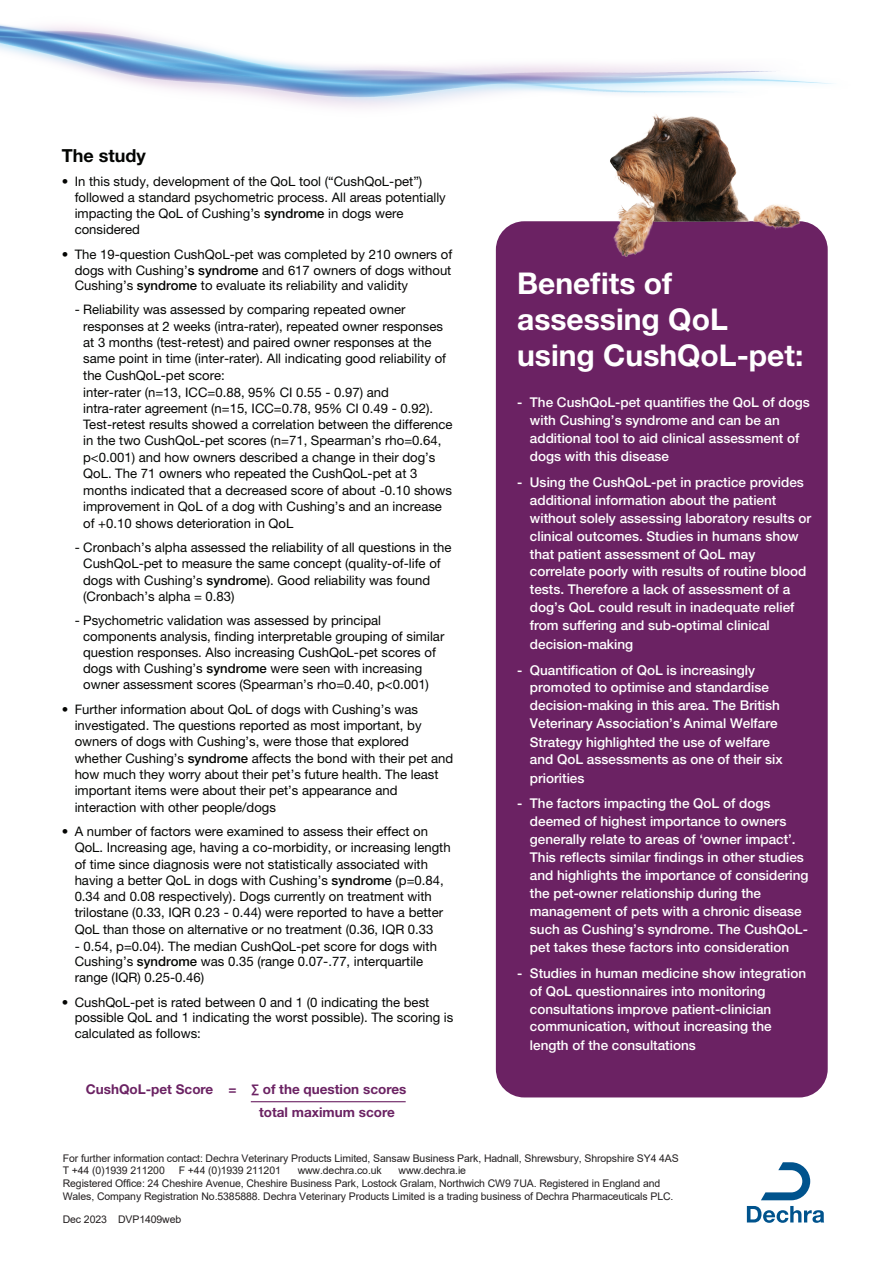
<style>
.page{position:relative;width:892px;height:1267px;background:#fff}
.page>*{position:absolute;margin:0;border:0;box-sizing:border-box;transform-origin:0 0}
.t1{font:700 30px/36px "Helvetica Neue LT Std";color:#fff}
.t2{font:700 18px "Helvetica Neue LT Std";color:#040503}
.t3{font:500 13.5px/18px "Helvetica Neue LT Std";color:#fff}
.t4{font:700 13.5px "Helvetica Neue LT Std";color:#6b2263}
.t5{font:13.2px/16.5px "Helvetica Neue LT Std";color:#040503}
.Body_White{font:10.5px/12.6px "Arial";letter-spacing:-.01em;color:#231f20}
.s1{font-weight:500}
.s2{font-weight:500;color:#000}
</style>
<div class="page">
<img style="left:0;top:24px;width:833px;height:84px">
<svg style="left:761px;top:1162px;width:49px;height:38px"></svg>
<svg style="left:746px;top:1206px;width:78px;height:16px"></svg>
<div style="left:496px;top:221px;width:331px;height:876px;background:#6b2263;border-radius:28px"></div>
<img style="left:598px;top:114px;width:209px;height:143px">
<hr style="left:251px;top:1101px;width:154px;height:1px;background:#6b2263">
<p class="t2" style="left:62px;top:144px;width:86px">The study</p>
<p class="t5" style="left:75px;top:173px;width:372px;line-height:16px;text-indent:-13px">• In this study, development of the QoL tool (“CushQoL-pet”) followed a standard psychometric process. All areas potentially impacting the QoL of Cushing’s <span class="s1">syndrome</span> in dogs were considered</p>
<p class="t5" style="left:75px;top:246px;width:379px;line-height:15.6px;text-align:justify;text-indent:-13px">• The 19-question CushQoL-pet was completed by 210 owners of dogs with Cushing’<span class="s2">s syndrome</span> and 617 owners of dogs without Cushing’s <span class="s1">syndrome</span> to evaluate its reliability and validity</p>
<p class="t5" style="left:83px;top:301px;width:371px;text-indent:-9px">- Reliability was assessed by comparing repeated owner responses at 2 weeks (intra-rater), repeated owner responses at 3 months (test-retest) and paired owner responses at the same point in time (inter-rater). All indicating good reliability of the CushQoL-pet score:<br>inter-rater (n=13, ICC=0.88, 95% CI 0.55 - 0.97) and<br>intra-rater agreement (n=15, ICC=0.78, 95% CI 0.49 - 0.92).<br>Test-retest results showed a correlation between the difference in the two CushQoL-pet scores (n=71, Spearman’s rho=0.64, p&lt;0.001) and how owners described a change in their dog’s QoL. The 71 owners who repeated the CushQoL-pet at 3 months indicated that a decreased score of about -0.10 shows improvement in QoL of a dog with Cushing’s and an increase of +0.10 shows deterioration in QoL</p>
<p class="t5" style="left:83px;top:539px;width:370px;line-height:16px;text-indent:-9px">- Cronbach’s alpha assessed the reliability of all questions in the CushQoL-pet to measure the same concept (quality-of-life of dogs with Cushing’s <span class="s1">syndrome</span>). Good reliability was found (Cronbach’s alpha = 0.83)</p>
<p class="t5" style="left:83px;top:612px;width:363px;line-height:16px;text-indent:-9px">- Psychometric validation was assessed by principal components analysis, finding interpretable grouping of similar question responses. Also increasing CushQoL-pet scores of dogs with Cushing’s <span class="s1">syndrome</span> were seen with increasing owner assessment scores (Spearman’s rho=0.40, p&lt;0.001)</p>
<p class="t5" style="left:75px;top:701px;width:380px;text-indent:-13px">• Further information about QoL of dogs with Cushing’s was investigated. The questions reported as most important, by owners of dogs with Cushing’s, were those that explored whether Cushing’s <span class="s1">syndrome</span> affects the bond with their pet and how much they worry about their pet’s future health. The least important items were about their pet’s appearance and interaction with other people/dogs</p>
<p class="t5" style="left:75px;top:823px;width:377px;text-indent:-13px">• A number of factors were examined to assess their effect on QoL. Increasing age, having a co-morbidity, or increasing length of time since diagnosis were not statistically associated with having a better QoL in dogs with Cushing’s <span class="s1">syndrome</span> (p=0.84, 0.34 and 0.08 respectively). Dogs currently on treatment with trilostane (0.33, IQR 0.23 - 0.44) were reported to have a better QoL than those on alternative or no treatment (0.36, IQR 0.33</p>
<p class="t5" style="left:75px;top:938px;width:364px;line-height:15.6px">- 0.54, p=0.04). The median CushQoL-pet score for dogs with<br>Cushing’s <span class="s1">syndrome</span> was 0.35 (range 0.07-.77, interquartile range (IQR) 0.25-0.46)</p>
<p class="t5" style="left:75px;top:994px;width:380px;line-height:15.8px;text-indent:-13px">• CushQoL-pet is rated between 0 and 1 (0 indicating the best possible QoL and 1 indicating the worst possible). The scoring is calculated as follows:</p>
<p class="t4" style="left:86px;top:1081px;width:322px">CushQoL-pet Score = ∑ of the question scores</p>
<p class="t4" style="left:259px;top:1103px;width:137px">total maximum score</p>
<p class="t1" style="left:517px;top:264px;width:288px">Benefits of assessing QoL using CushQoL-pet:</p>
<p class="t3" style="left:530px;top:393px;width:281px;text-indent:-13px">- The CushQoL-pet quantifies the QoL of dogs with Cushing’s syndrome and can be an additional tool to aid clinical assessment of dogs with this disease</p>
<p class="t3" style="left:530px;top:473px;width:283px;text-indent:-13px">- Using the CushQoL-pet in practice provides additional information about the patient without solely assessing laboratory results or clinical outcomes. Studies in humans show that patient assessment of QoL may correlate poorly with results of routine blood tests. Therefore a lack of assessment of a dog’s QoL could result in inadequate relief from suffering and sub-optimal clinical decision-making</p>
<p class="t3" style="left:530px;top:660px;width:251px;text-indent:-13px">- Quantification of QoL is increasingly promoted to optimise and standardise decision-making in this area. The British Veterinary Association’s Animal Welfare Strategy highlighted the use of welfare</p>
<p class="t3" style="left:530px;top:749px;width:254px;line-height:18.8px">and QoL assessments as one of their six priorities</p>
<p class="t3" style="left:530px;top:794px;width:280px;text-indent:-13px">- The factors impacting the QoL of dogs deemed of highest importance to owners generally relate to areas of ‘owner impact’.<br>This reflects similar findings in other studies and highlights the importance of considering the pet-owner relationship during the management of pets with a chronic disease such as Cushing’s syndrome. The CushQoL&shy;pet takes these factors into consideration</p>
<p class="t3" style="left:530px;top:964px;width:278px;text-indent:-13px">- Studies in human medicine show integration of QoL questionnaires into monitoring consultations improve patient-clinician communication, without increasing the length of the consultations</p>
<p class="Body_White" style="left:63px;top:1151px;width:617px">For further information contact: Dechra Veterinary Products Limited, Sansaw Business Park, Hadnall, Shrewsbury, Shropshire SY4 4AS<br>T +44 (0)1939 211200</p>
<p class="Body_White" style="left:179px;top:1164px;width:104px">F +44 (0)1939 211201</p>
<p class="Body_White" style="left:298px;top:1164px;width:86px">www.dechra.co.uk</p>
<p class="Body_White" style="left:63px;top:1164px;width:612px;text-indent:336px">www.dechra.ie<br>Registered Office: 24 Cheshire Avenue, Cheshire Business Park, Lostock Gralam, Northwich CW9 7UA. Registered in England and<br>Wales, Company Registration No.5385888. Dechra Veterinary Products Limited is a trading business of Dechra Pharmaceuticals PLC.</p>
<p class="Body_White" style="left:63px;top:1212px;width:120px">Dec 2023 DVP1409web</p>
</div>
